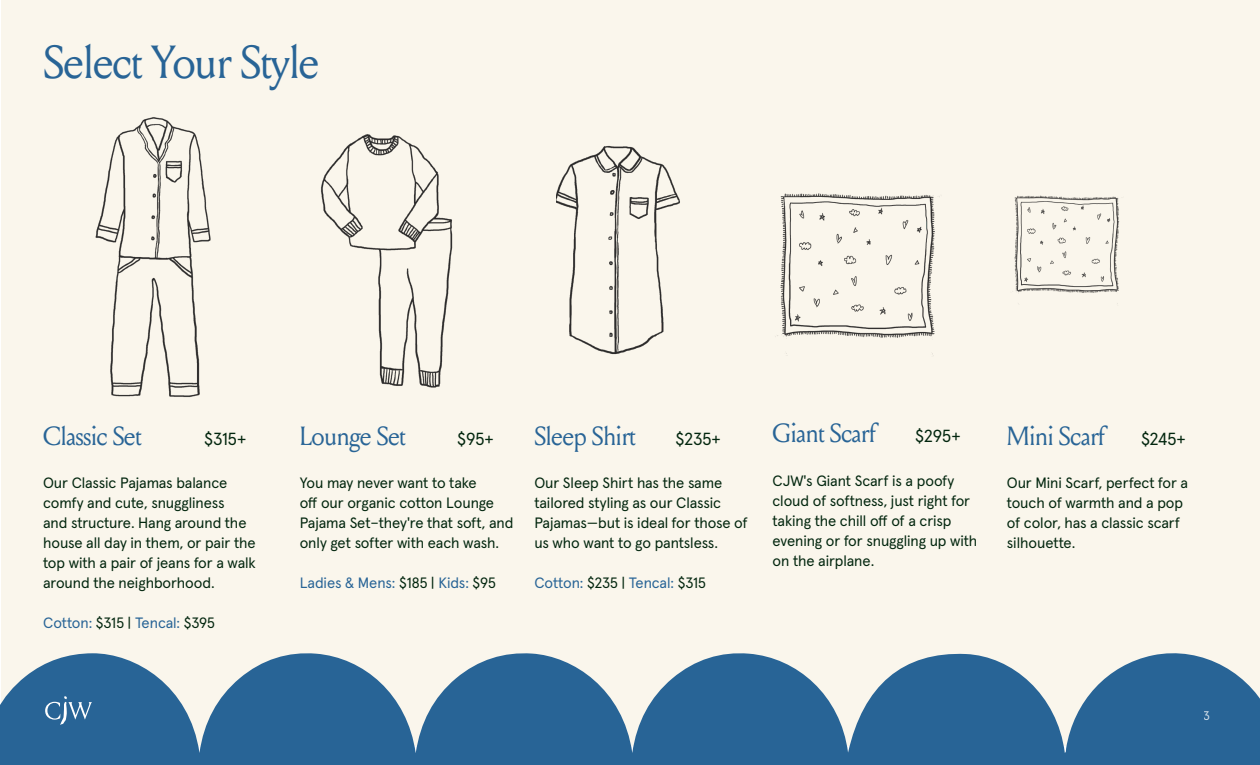
<style>
.page{position:relative;width:1260px;height:765px;background:#fff}
.page>*{position:absolute;margin:0;border:0;box-sizing:border-box;transform-origin:0 0}
.t1{font:46.25px "Louize Display";letter-spacing:-.005em;color:#286496}
.t2{font:26.25px "Louize Display";letter-spacing:-.005em;color:#286496}
.t3{font:17.5px "Apercu Pro";letter-spacing:-.005em;color:#02260e}
.t4{font:15px/20px "Apercu Pro";letter-spacing:-.005em;color:#02260e}
.t5{font:15px "Apercu Pro";letter-spacing:-.005em;color:#286496}
.t6{font:12.5px "Apercu Pro";color:#fff}
.s1{color:#02260e}
</style>
<div class="page">
<div style="left:2px;top:0;width:1258px;height:746px;background:#faf6ec"></div>
<img style="left:321px;top:134px;width:132px;height:254px">
<img style="left:556px;top:145px;width:124px;height:210px">
<img style="left:775px;top:193px;width:165px;height:163px">
<img style="left:1014px;top:195px;width:106px;height:109px">
<img style="left:95px;top:117px;width:116px;height:280px">
<svg style="left:0;top:643px;width:1260px;height:122px;fill:#286496"></svg>
<svg style="left:45px;top:696px;width:47px;height:29px"></svg>
<p class="t1" style="left:43px;top:30px;width:277px">Select Your Style</p>
<p class="t2" style="left:43px;top:417px;width:100px">Classic Set</p>
<p class="t3" style="left:204px;top:428px;width:44px">$315+</p>
<p class="t4" style="left:43px;top:473px;width:214px">Our Classic Pajamas balance comfy and cute, snuggliness<br>and structure. Hang around the house all day in them, or pair the top with a pair of jeans for a walk around the neighborhood.</p>
<p class="t5" style="left:43px;top:614px;width:173px">Cotton: <span class="s1">$315 |</span> Tencal: <span class="s1">$395</span></p>
<p class="t2" style="left:300px;top:417px;width:107px">Lounge Set</p>
<p class="t3" style="left:457px;top:428px;width:39px">$95+</p>
<p class="t4" style="left:300px;top:473px;width:215px">You may never want to take<br>off our organic cotton Lounge<br>Pajama Set–they're that soft, and only get softer with each wash.</p>
<p class="t5" style="left:300px;top:574px;width:198px">Ladies &amp; Mens: <span class="s1">$185 |</span> Kids: <span class="s1">$95</span></p>
<p class="t2" style="left:534px;top:417px;width:103px">Sleep Shirt</p>
<p class="t3" style="left:675px;top:428px;width:47px">$235+</p>
<p class="t4" style="left:534px;top:473px;width:215px">Our Sleep Shirt has the same tailored styling as our Classic<br>Pajamas—but is ideal for those of us who want to go pantsless.</p>
<p class="t5" style="left:534px;top:574px;width:173px">Cotton: <span class="s1">$235 |</span> Tencal: <span class="s1">$315</span></p>
<p class="t2" style="left:772px;top:414px;width:105px">Giant Scarf</p>
<p class="t3" style="left:915px;top:425px;width:47px">$295+</p>
<p class="t4" style="left:772px;top:470px;width:206px">CJW's Giant Scarf is a poofy cloud of softness, just right for taking the chill off of a crisp evening or for snuggling up with on the airplane.</p>
<p class="t2" style="left:1007px;top:417px;width:99px">Mini Scarf</p>
<p class="t3" style="left:1141px;top:428px;width:47px">$245+</p>
<p class="t4" style="left:1007px;top:473px;width:183px">Our Mini Scarf, perfect for a touch of warmth and a pop of color, has a classic scarf silhouette.</p>
<p class="t6" style="left:1204px;top:708px;width:8px">3</p>
</div>
